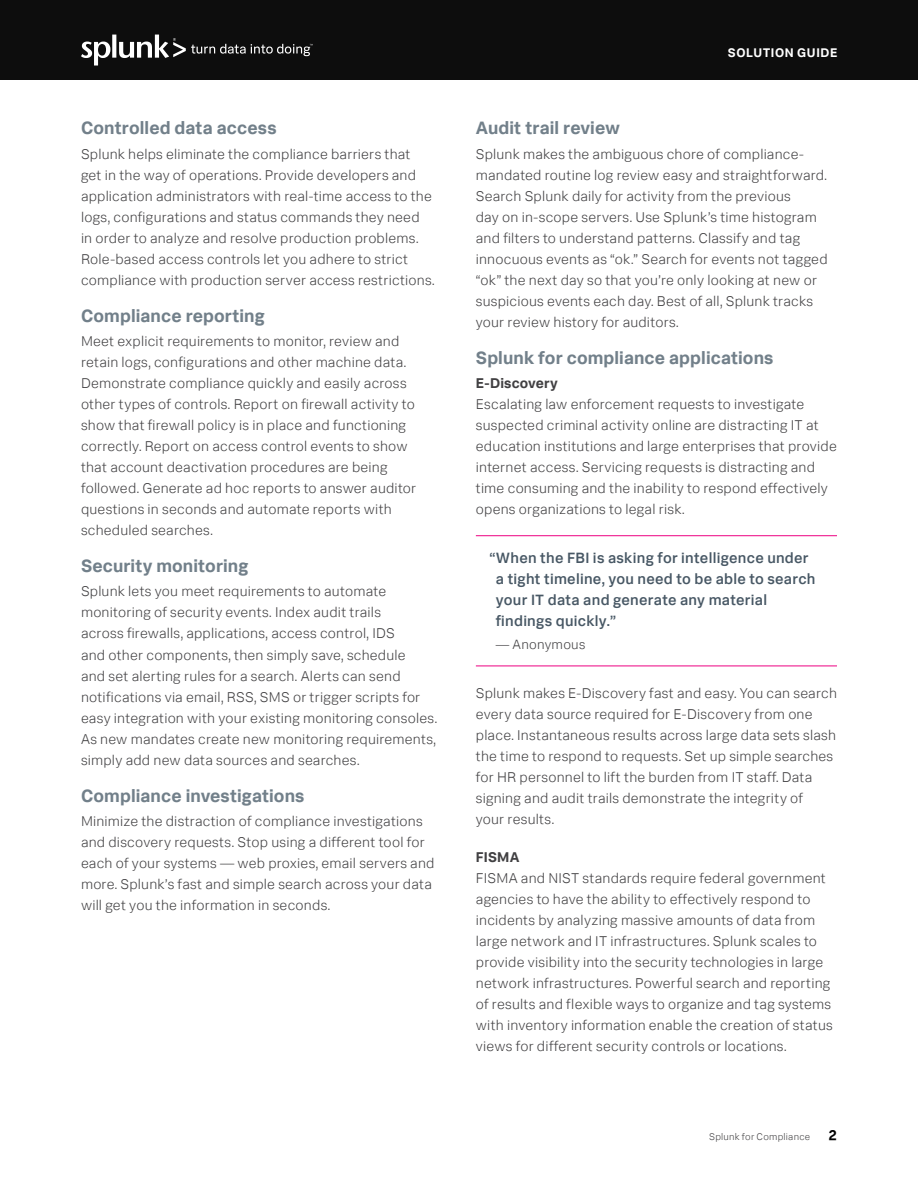
<style>
.page{position:relative;width:918px;height:1188px;background:#fff}
.page>*{position:absolute;margin:0;border:0;box-sizing:border-box;transform-origin:0 0}
.t1{font:700 18px "Splunk Data Sans";letter-spacing:.005em;color:#72808a}
.t2{font:500 15px/21px "Splunk Data Sans";letter-spacing:.015em;color:#485865}
.t3{font:300 14.25px/21px "Splunk Data Sans";letter-spacing:.015em;color:#414042}
.t4{font:700 14.25px "Splunk Data Sans";letter-spacing:.01em;color:#414042}
.t5{font:700 14.25px "Splunk Data Sans";color:#000}
.t6{font:300 13.5px "Splunk Data Sans";letter-spacing:.015em;color:#414042}
.t7{font:700 12.6px "Splunk Data Sans";letter-spacing:.05em;color:#fff}
.t8{font:300 9.75px "Splunk Data Sans";letter-spacing:.02em;color:#414042}
</style>
<div class="page">
<div style="left:0;top:0;width:918px;height:80px;background:#0d0d0d"></div>
<svg style="left:81px;top:35px;width:232px;height:31px"></svg>
<hr style="left:476px;top:535px;width:361px;height:1px;background:#ed0181">
<hr style="left:476px;top:666px;width:361px;height:1px;background:#ed0181">
<p class="t1" style="left:81px;top:117px;width:197px">Controlled data access</p>
<p class="t3" style="left:81px;top:143px;width:355px">Splunk helps eliminate the compliance barriers that get in the way of operations. Provide developers and application administrators with real-time access to the logs, configurations and status commands they need<br>in order to analyze and resolve production problems.<br>Role-based access controls let you adhere to strict compliance with production server access restrictions.</p>
<p class="t1" style="left:81px;top:304px;width:185px">Compliance reporting</p>
<p class="t3" style="left:81px;top:330px;width:337px">Meet explicit requirements to monitor, review and retain logs, configurations and other machine data.<br>Demonstrate compliance quickly and easily across other types of controls. Report on firewall activity to show that firewall policy is in place and functioning correctly. Report on access control events to show that account deactivation procedures are being followed. Generate ad hoc reports to answer auditor questions in seconds and automate reports with scheduled searches.</p>
<p class="t1" style="left:81px;top:555px;width:169px">Security monitoring</p>
<p class="t3" style="left:81px;top:581px;width:358px">Splunk lets you meet requirements to automate monitoring of security events. Index audit trails<br>across firewalls, applications, access control, IDS<br>and other components, then simply save, schedule<br>and set alerting rules for a search. Alerts can send notifications via email, RSS, SMS or trigger scripts for easy integration with your existing monitoring consoles.<br>As new mandates create new monitoring requirements, simply add new data sources and searches.</p>
<p class="t1" style="left:81px;top:784px;width:225px">Compliance investigations</p>
<p class="t3" style="left:81px;top:810px;width:355px">Minimize the distraction of compliance investigations and discovery requests. Stop using a different tool for each of your systems — web proxies, email servers and more. Splunk’s fast and simple search across your data will get you the information in seconds.</p>
<p class="t7" style="left:728px;top:44px;width:111px">SOLUTION GUIDE</p>
<p class="t1" style="left:476px;top:117px;width:146px">Audit trail review</p>
<p class="t3" style="left:476px;top:143px;width:353px">Splunk makes the ambiguous chore of compliance&shy;mandated routine log review easy and straightforward.<br>Search Splunk daily for activity from the previous<br>day on in-scope servers. Use Splunk’s time histogram and filters to understand patterns. Classify and tag innocuous events as “ok.” Search for events not tagged “ok” the next day so that you’re only looking at new or suspicious events each day. Best of all, Splunk tracks your review history for auditors.</p>
<p class="t1" style="left:476px;top:346px;width:299px">Splunk for compliance applications</p>
<p class="t4" style="left:476px;top:374px;width:84px">E-Discovery</p>
<p class="t3" style="left:476px;top:393px;width:362px">Escalating law enforcement requests to investigate suspected criminal activity online are distracting IT at education institutions and large enterprises that provide internet access. Servicing requests is distracting and time consuming and the inability to respond effectively opens organizations to legal risk.</p>
<p class="t2" style="left:496px;top:547px;width:321px;text-indent:-7px">“When the FBI is asking for intelligence under a tight timeline, you need to be able to search your IT data and generate any material findings quickly.”</p>
<p class="t6" style="left:496px;top:637px;width:91px">— Anonymous</p>
<p class="t3" style="left:476px;top:683px;width:363px">Splunk makes E-Discovery fast and easy. You can search every data source required for E-Discovery from one place. Instantaneous results across large data sets slash the time to respond to requests. Set up simple searches for HR personnel to lift the burden from IT staff. Data signing and audit trails demonstrate the integrity of<br>your results.</p>
<p class="t4" style="left:476px;top:848px;width:45px">FISMA</p>
<p class="t3" style="left:476px;top:867px;width:359px">FISMA and NIST standards require federal government agencies to have the ability to effectively respond to incidents by analyzing massive amounts of data from large network and IT infrastructures. Splunk scales to provide visibility into the security technologies in large network infrastructures. Powerful search and reporting of results and flexible ways to organize and tag systems with inventory information enable the creation of status views for different security controls or locations.</p>
<p class="t8" style="left:709px;top:1131px;width:103px">Splunk for Compliance</p>
<p class="t5" style="left:828px;top:1126px;width:10px">2</p>
</div>
